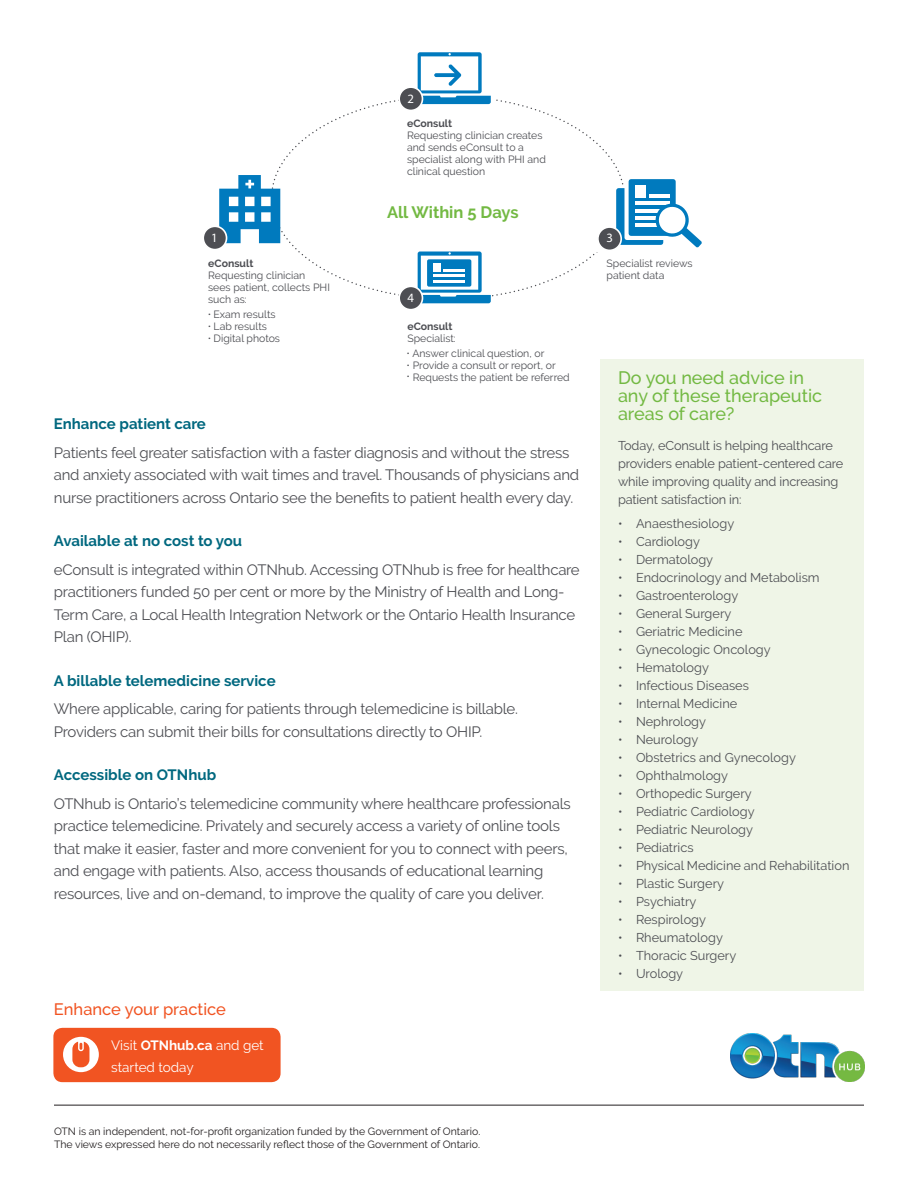
<style>
.page{position:relative;width:918px;height:1188px;background:#fff}
.page>*{position:absolute;margin:0;border:0;box-sizing:border-box;transform-origin:0 0}
.Subhead_2{font:500 18px/18px "Raleway";color:#73b943}
.Subhead{font:500 16.5px "Raleway";color:#f15422}
.Subhead_2-2{font:700 16.5px "Raleway";color:#73b943}
.Body{font:15px/22.5px "Raleway";letter-spacing:-.015em;color:#4d4e53}
.Subhead-2{font:700 15px "Raleway";color:#00687f}
.Body-2{font:13.5px/22.5px "Raleway";color:#fff}
.Body-3{font:12.75px/18px "Raleway";color:#4d4e53}
.Body_-_side_bar{font:12.75px "Myriad Pro";color:#4d4e53}
.Body_-_side_bar-2{font:12.75px "Myriad Pro";color:#fff}
.Body_-_side_bar-3{font:10.5px/12px "Raleway";color:#4d4e53}
.Legal{font:10.5px/13.5px "Raleway";color:#231f20}
.s1{font-weight:700}
</style>
<div class="page">
<div style="left:53px;top:1028px;width:228px;height:54px;background:#f15422;border-radius:9px"></div>
<hr style="left:54px;top:1105px;width:810px;height:1px;background:#231f20">
<div style="left:63px;top:1037px;width:36px;height:35px;background:#fff;border-radius:50%"></div>
<svg style="left:72px;top:1042px;width:17px;height:25px"></svg>
<div style="left:600px;top:360px;width:264px;height:631px;background:#eff5e7"></div>
<svg style="left:399px;top:286px;width:23px;height:24px"></svg>
<div style="left:398px;top:286px;width:25px;height:24px;border:2px solid #fff;border-radius:50%"></div>
<svg style="left:219px;top:52px;width:483px;height:251px"></svg>
<div style="left:203px;top:226px;width:24px;height:24px;background:#4d4e53;border-radius:50%"></div>
<div style="left:202px;top:225px;width:25px;height:25px;border:2px solid #fff;border-radius:50%"></div>
<img style="left:730px;top:1033px;width:135px;height:49px">
<p class="Body_-_side_bar-2" style="left:407px;top:91px;width:8px">2</p>
<p class="Body_-_side_bar-3" style="left:407px;top:118px;width:140px"><span class="s1">eConsult<br></span>Requesting clinician creates and sends eConsult to a specialist along with PHI and clinical question</p>
<p class="Body_-_side_bar-2" style="left:211px;top:230px;width:8px">1</p>
<p class="Body_-_side_bar-3" style="left:208px;top:257px;width:123px"><span class="s1">eConsult<br></span>Requesting clinician sees patient, collects PHI such as:</p>
<p class="Body_-_side_bar-3" style="left:214px;top:308px;width:64px">Exam results</p>
<p class="Body_-_side_bar-3" style="left:214px;top:320px;width:55px">Lab results</p>
<p class="Body_-_side_bar-3" style="left:214px;top:332px;width:68px">Digital photos</p>
<p class="Body_-_side_bar" style="left:208px;top:303px;width:4px">.</p>
<p class="Body_-_side_bar" style="left:208px;top:314px;width:4px">.</p>
<p class="Body_-_side_bar" style="left:208px;top:326px;width:4px">.</p>
<p class="Subhead_2-2" style="left:387px;top:203px;width:133px">All Within 5 Days</p>
<p class="Body_-_side_bar-2" style="left:407px;top:290px;width:8px">4</p>
<p class="Body_-_side_bar-3" style="left:407px;top:320px;width:50px"><span class="s1">eConsult<br></span>Specialist:</p>
<p class="Body_-_side_bar-3" style="left:412px;top:347px;width:133px">Answer clinical question, or</p>
<p class="Body_-_side_bar-3" style="left:413px;top:359px;width:144px">Provide a consult or report, or</p>
<p class="Body_-_side_bar-3" style="left:413px;top:371px;width:159px">Requests the patient be referred</p>
<p class="Body_-_side_bar" style="left:407px;top:342px;width:4px">.</p>
<p class="Body_-_side_bar" style="left:407px;top:353px;width:4px">.</p>
<p class="Body_-_side_bar" style="left:407px;top:365px;width:4px">.</p>
<p class="Subhead-2" style="left:54px;top:415px;width:154px">Enhance patient care</p>
<p class="Body" style="left:54px;top:441px;width:527px">Patients feel greater satisfaction with a faster diagnosis and without the stress and anxiety associated with wait times and travel. Thousands of physicians and nurse practitioners across Ontario see the benefits to patient health every day.</p>
<p class="Subhead-2" style="left:54px;top:532px;width:190px">Available at no cost to you</p>
<p class="Body" style="left:54px;top:558px;width:527px">eConsult is integrated within OTNhub. Accessing OTNhub is free for healthcare practitioners funded 50 per cent or more by the Ministry of Health and Long-Term Care, a Local Health Integration Network or the Ontario Health Insurance Plan (OHIP).</p>
<p class="Subhead-2" style="left:54px;top:672px;width:223px">A billable telemedicine service</p>
<p class="Body" style="left:54px;top:697px;width:466px">Where applicable, caring for patients through telemedicine is billable.<br>Providers can submit their bills for consultations directly to OHIP.</p>
<p class="Subhead-2" style="left:54px;top:766px;width:164px">Accessible on OTNhub</p>
<p class="Body" style="left:54px;top:792px;width:519px">OTNhub is Ontario’s telemedicine community where healthcare professionals practice telemedicine. Privately and securely access a variety of online tools that make it easier, faster and more convenient for you to connect with peers, and engage with patients. Also, access thousands of educational learning resources, live and on-demand, to improve the quality of care you deliver.</p>
<p class="Subhead" style="left:54px;top:1000px;width:174px">Enhance your practice</p>
<p class="Body-2" style="left:111px;top:1034px;width:154px">Visit <span class="s1">OTNhub.ca</span> and get started today</p>
<p class="Legal" style="left:54px;top:1124px;width:428px">OTN is an independent, not-for-profit organization funded by the Government of Ontario.<br>The views expressed here do not necessarily reflect those of the Government of Ontario.</p>
<p class="Body_-_side_bar-2" style="left:607px;top:230px;width:8px">3</p>
<p class="Body_-_side_bar-3" style="left:607px;top:257px;width:88px">Specialist reviews patient data</p>
<p class="Subhead_2" style="left:618px;top:369px;width:206px">Do you need advice in any of these therapeutic areas of care?</p>
<p class="Body-3" style="left:618px;top:436px;width:227px">Today, eConsult is helping healthcare providers enable patient-centered care while improving quality and increasing patient satisfaction in:</p>
<p class="Body-3" style="left:618px;top:514px;width:118px">• Anaesthesiology</p>
<p class="Body-3" style="left:618px;top:532px;width:83px">• Cardiology</p>
<p class="Body-3" style="left:618px;top:550px;width:97px">• Dermatology</p>
<p class="Body-3" style="left:618px;top:568px;width:203px">• Endocrinology and Metabolism</p>
<p class="Body-3" style="left:618px;top:586px;width:122px">• Gastroenterology</p>
<p class="Body-3" style="left:618px;top:604px;width:115px">• General Surgery</p>
<p class="Body-3" style="left:618px;top:622px;width:126px">• Geriatric Medicine</p>
<p class="Body-3" style="left:618px;top:640px;width:154px">• Gynecologic Oncology</p>
<p class="Body-3" style="left:618px;top:658px;width:92px">• Hematology</p>
<p class="Body-3" style="left:618px;top:676px;width:133px">• Infectious Diseases</p>
<p class="Body-3" style="left:618px;top:694px;width:121px">• Internal Medicine</p>
<p class="Body-3" style="left:618px;top:712px;width:90px">• Nephrology</p>
<p class="Body-3" style="left:618px;top:730px;width:82px">• Neurology</p>
<p class="Body-3" style="left:618px;top:748px;width:179px">• Obstetrics and Gynecology</p>
<p class="Body-3" style="left:618px;top:766px;width:112px">• Ophthalmology</p>
<p class="Body-3" style="left:618px;top:784px;width:135px">• Orthopedic Surgery</p>
<p class="Body-3" style="left:618px;top:802px;width:138px">• Pediatric Cardiology</p>
<p class="Body-3" style="left:618px;top:820px;width:137px">• Pediatric Neurology</p>
<p class="Body-3" style="left:618px;top:838px;width:77px">• Pediatrics</p>
<p class="Body-3" style="left:618px;top:856px;width:233px">• Physical Medicine and Rehabilitation</p>
<p class="Body-3" style="left:618px;top:874px;width:108px">• Plastic Surgery</p>
<p class="Body-3" style="left:618px;top:892px;width:80px">• Psychiatry</p>
<p class="Body-3" style="left:618px;top:910px;width:90px">• Respirology</p>
<p class="Body-3" style="left:618px;top:928px;width:106px">• Rheumatology</p>
<p class="Body-3" style="left:618px;top:946px;width:120px">• Thoracic Surgery</p>
<p class="Body-3" style="left:618px;top:964px;width:67px">• Urology</p>
</div>
